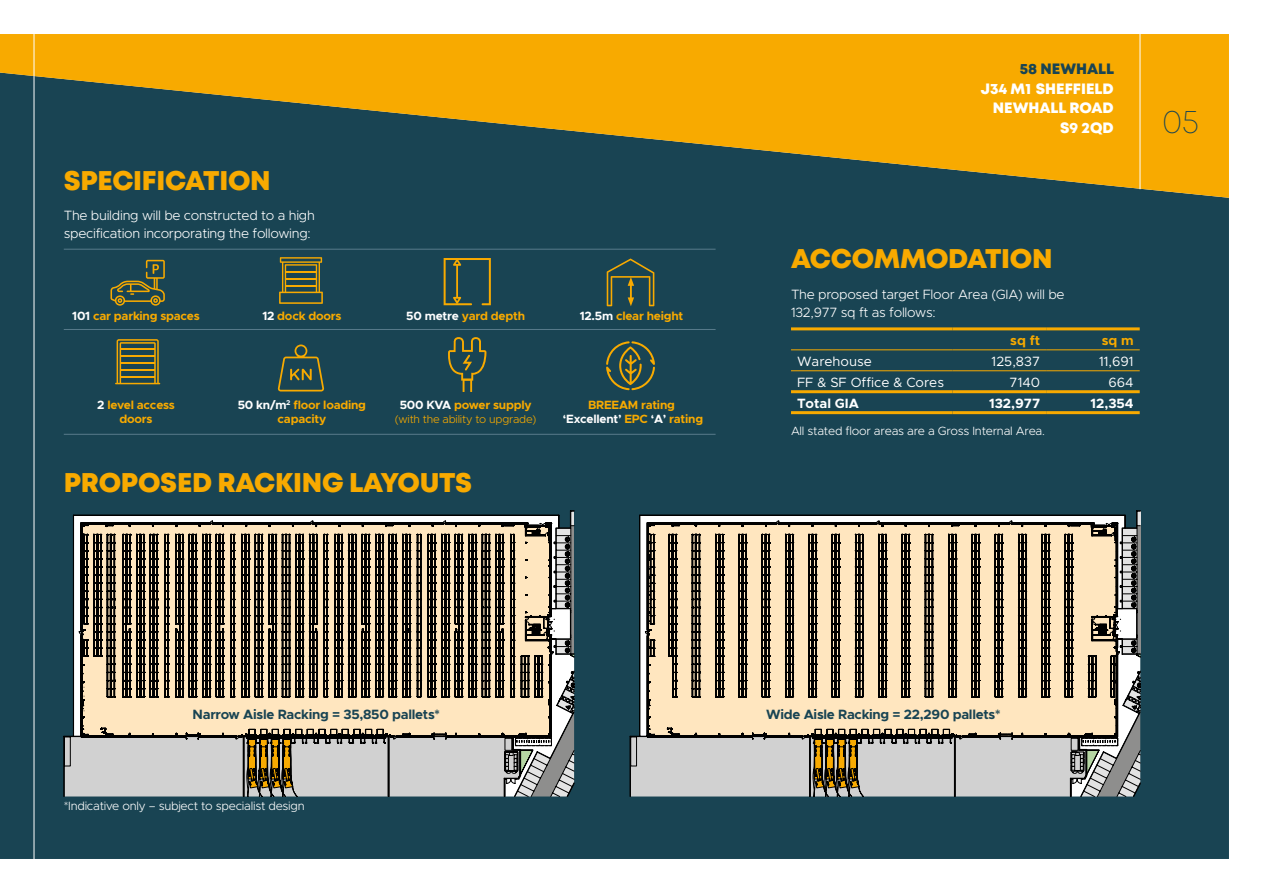
<style>
.page{position:relative;width:1263px;height:893px;background:#fff}
.page>*{position:absolute;margin:0;border:0;box-sizing:border-box;transform-origin:0 0}
.t1{font:33px "Mont Extra Light DEMO";color:#194453}
.t2{font:27px "Mont Heavy DEMO";letter-spacing:-.01em;color:#f8aa00}
.t3{font:15px/19.5px "Mont Heavy DEMO";color:#fff;text-align:right}
.t4{font:15px "Mont Heavy DEMO";color:#194453}
.t5{font:300 13.5px/18px "Metropolis";letter-spacing:-.02em;color:#fff}
.t6{font:700 13.5px "Metropolis";letter-spacing:-.02em;color:#194453}
.t7{font:13.5px "Metropolis";color:#fff}
.t8{font:700 13.5px "Metropolis";color:#fff}
.t9{font:700 13.5px "Metropolis";color:#f8aa00}
.t10{font:700 12px/13.5px "Metropolis";letter-spacing:-.02em;color:#f8aa00;text-align:center}
.t11{font:300 12px "Metropolis";letter-spacing:-.02em;color:#fff}
.t12{font:300 11.25px "Metropolis";letter-spacing:-.02em;color:#f8aa00}
.s1{color:#fff}
</style>
<div class="page">
<div style="left:0;top:198px;width:1229px;height:661px;background:#194453"></div>
<svg style="left:64px;top:511px;width:510px;height:286px"></svg>
<svg style="left:64px;top:523px;width:510px;height:273px;background:#a29886"></svg>
<svg style="left:0;top:34px;width:1229px;height:164px;background:#a28320"></svg>
<hr style="left:1140px;top:0;width:1px;height:189px;background:#fff">
<hr style="left:34px;top:0;width:1px;height:893px;background:#fff">
<svg style="left:278px;top:344px;width:46px;height:47px;background:#425643"></svg>
<svg style="left:115px;top:339px;width:45px;height:45px;background:#58613b"></svg>
<hr style="left:121px;top:362px;width:33px;height:2px;background:#f8aa00">
<hr style="left:121px;top:356px;width:33px;height:1px;background:#f8aa00">
<hr style="left:121px;top:349px;width:33px;height:1px;background:#f8aa00">
<hr style="left:121px;top:376px;width:33px;height:2px;background:#f8aa00">
<hr style="left:120px;top:369px;width:35px;height:1px;background:#f8aa00">
<svg style="left:279px;top:257px;width:44px;height:47px;background:#545f3c"></svg>
<hr style="left:286px;top:285px;width:30px;height:1px;background:#f8aa00">
<hr style="left:286px;top:278px;width:30px;height:2px;background:#f8aa00">
<hr style="left:286px;top:271px;width:30px;height:2px;background:#f8aa00">
<svg style="left:110px;top:260px;width:55px;height:46px;background:#495a40"></svg>
<svg style="left:448px;top:337px;width:38px;height:55px;background:#435742"></svg>
<svg style="left:607px;top:259px;width:47px;height:47px;background:#415643"></svg>
<svg style="left:444px;top:258px;width:47px;height:47px;background:#445742"></svg>
<svg style="left:606px;top:341px;width:49px;height:49px;background:#4c5b3f"></svg>
<hr style="left:791px;top:349px;width:161px;height:1px;background:#f8aa00">
<hr style="left:952px;top:349px;width:94px;height:1px;background:#f8aa00">
<hr style="left:1046px;top:349px;width:94px;height:1px;background:#f8aa00">
<hr style="left:791px;top:327px;width:161px;height:3px;background:#f8aa00">
<hr style="left:952px;top:327px;width:94px;height:3px;background:#f8aa00">
<hr style="left:1046px;top:327px;width:94px;height:3px;background:#f8aa00">
<hr style="left:791px;top:390px;width:161px;height:3px;background:#f8aa00">
<hr style="left:952px;top:390px;width:94px;height:3px;background:#f8aa00">
<hr style="left:1046px;top:390px;width:94px;height:3px;background:#f8aa00">
<hr style="left:791px;top:411px;width:161px;height:3px;background:#f8aa00">
<hr style="left:952px;top:411px;width:94px;height:3px;background:#f8aa00">
<hr style="left:1046px;top:411px;width:94px;height:3px;background:#f8aa00">
<hr style="left:791px;top:370px;width:161px;height:1px;background:#f8aa00">
<hr style="left:952px;top:370px;width:94px;height:1px;background:#f8aa00">
<hr style="left:1046px;top:370px;width:94px;height:1px;background:#f8aa00">
<hr style="left:64px;top:329px;width:651px;height:1px;background:#587b8b">
<hr style="left:64px;top:249px;width:651px;height:1px;background:#587b8b">
<hr style="left:64px;top:434px;width:651px;height:1px;background:#587b8b">
<svg style="left:630px;top:511px;width:510px;height:286px"></svg>
<svg style="left:630px;top:523px;width:510px;height:273px"></svg>
<svg style="left:649px;top:525px;width:466px;height:272px;background:#baac94"></svg>
<h2 class="t2" style="left:64px;top:165px;width:209px">SPECIFICATION</h2>
<p class="t5" style="left:64px;top:207px;width:253px">The building will be constructed to a high specification incorporating the following:</p>
<p class="t10" style="left:72px;top:309px;width:129px"><span class="s1">101</span> car parking spaces</p>
<p class="t10" style="left:262px;top:309px;width:81px"><span class="s1">12</span> dock doors</p>
<p class="t10" style="left:406px;top:309px;width:120px"><span class="s1">50 metre</span> yard depth</p>
<p class="t10" style="left:580px;top:309px;width:105px"><span class="s1">12.5m</span> clear height</p>
<p class="t10" style="left:97px;top:398px;width:79px"><span class="s1">2</span> level access doors</p>
<p class="t10" style="left:238px;top:398px;width:130px"><span class="s1">50 kn/m</span><sup>2</sup> floor loading capacity</p>
<p class="t10" style="left:400px;top:398px;width:133px"><span class="s1">500 KVA</span> power supply</p>
<p class="t12" style="left:395px;top:412px;width:143px">(with the ability to upgrade)</p>
<p class="t10" style="left:563px;top:398px;width:142px">BREEAM rating <span class="s1">‘Excellent’</span> EPC <span class="s1">‘A’</span> rating</p>
<h2 class="t2" style="left:64px;top:467px;width:410px">PROPOSED RACKING LAYOUTS</h2>
<p class="t4" style="left:1020px;top:61px;width:96px">58 NEWHALL</p>
<p class="t3" style="left:981px;top:80px;width:135px">J34 M1 SHEFFIELD<br>NEWHALL ROAD<br>S9 2QD</p>
<h1 class="t1" style="left:1162px;top:102px;width:39px">05</h1>
<h2 class="t2" style="left:791px;top:244px;width:263px">ACCOMMODATION</h2>
<p class="t5" style="left:791px;top:285px;width:275px">The proposed target Floor Area (GIA) will be<br>132,977 sq ft as follows:</p>
<p class="t9" style="left:1010px;top:332px;width:31px">sq ft</p>
<p class="t9" style="left:1102px;top:332px;width:33px">sq m</p>
<p class="t7" style="left:797px;top:353px;width:76px">Warehouse</p>
<p class="t7" style="left:991px;top:353px;width:50px">125,837</p>
<p class="t7" style="left:1099px;top:353px;width:36px">11,691</p>
<p class="t7" style="left:797px;top:374px;width:149px">FF &amp; SF Office &amp; Cores</p>
<p class="t7" style="left:1009px;top:374px;width:32px">7140</p>
<p class="t7" style="left:1108px;top:374px;width:27px">664</p>
<p class="t8" style="left:797px;top:394px;width:63px">Total GIA</p>
<p class="t8" style="left:989px;top:394px;width:52px">132,977</p>
<p class="t8" style="left:1090px;top:394px;width:45px">12,354</p>
<p class="t11" style="left:791px;top:423px;width:255px">All stated floor areas are a Gross Internal Area.</p>
<p class="t6" style="left:193px;top:705px;width:249px">Narrow Aisle Racking = 35,850 pallets*</p>
<p class="t11" style="left:64px;top:798px;width:242px">*Indicative only – subject to specialist design</p>
<p class="t6" style="left:766px;top:705px;width:236px">Wide Aisle Racking = 22,290 pallets*</p>
</div>
